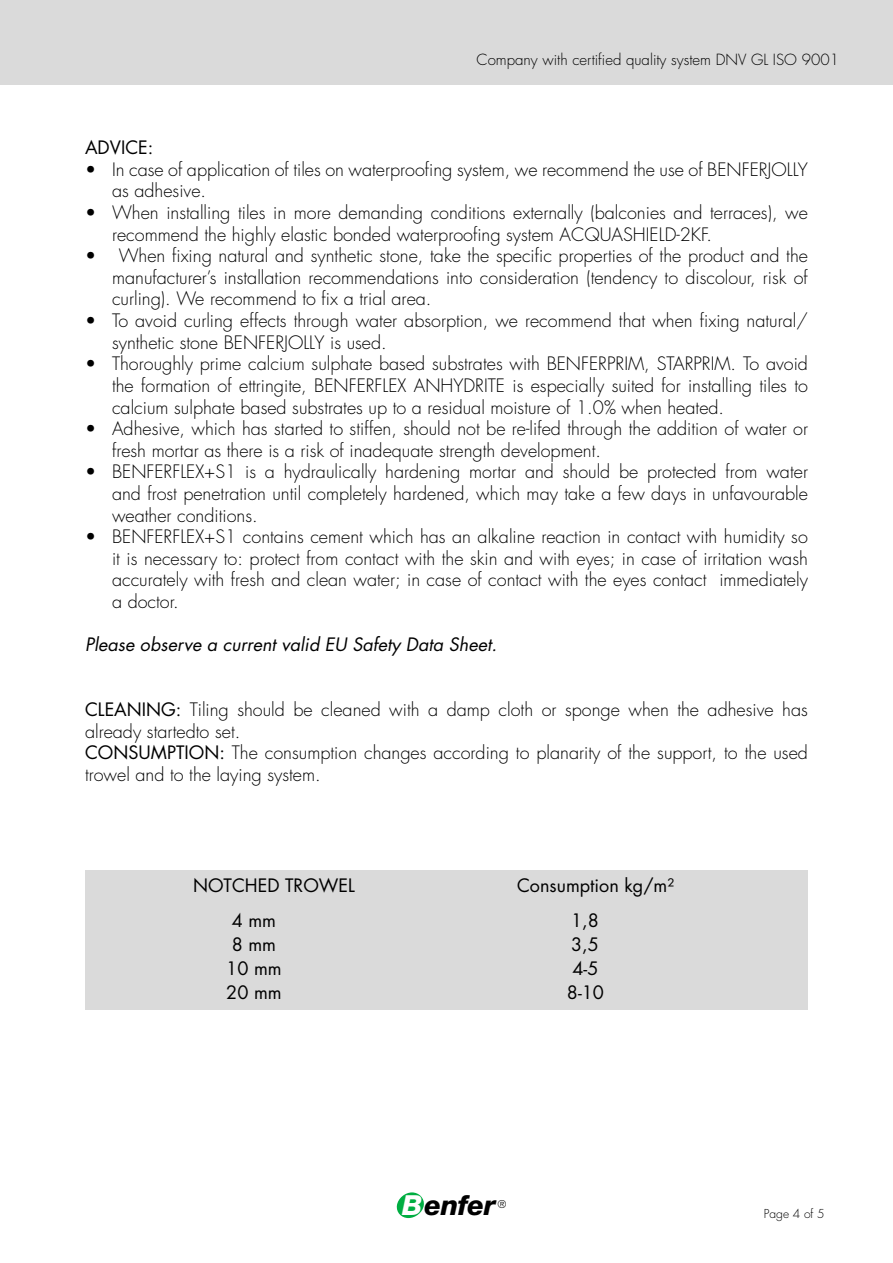
<style>
.page{position:relative;width:893px;height:1263px;background:#fff}
.page>*{position:absolute;margin:0;border:0;box-sizing:border-box;transform-origin:0 0}
.t1{font:italic 800 27.6px "Helvetica Neue";letter-spacing:-.02em;color:#000}
.t2{font:300 18px/21.6px "Futura";color:#000}
.t3{font:italic 18px "Futura CE";color:#000}
.t4{font:18px "Futura";color:#000}
.t5{font:18px "Futura CE";color:#000}
.t6{font:300 15px "Futura";color:#000}
.t7{font:300 12px "Futura";color:#000}
.t8{font:300 10.5px "Futura";color:#000}
.s1{font-weight:400}
.s2{color:#fff}
</style>
<div class="page">
<svg style="left:396px;top:1192px;width:28px;height:26px"></svg>
<div style="left:0;top:0;width:893px;height:85px;background:#dadada"></div>
<div style="left:85px;top:870px;width:723px;height:139px;background:#dadada"></div>
<p class="t6" style="left:477px;top:50px;width:364px">Company with certified quality system DNV GL ISO 9001</p>
<p class="t4" style="left:85px;top:135px;width:70px">ADVICE:</p>
<p class="t2" style="left:112px;top:159px;width:697px;text-indent:-27px">• In case of application of tiles on waterproofing system, we recommend the use of BENFERJOLLY as adhesive.</p>
<p class="t2" style="left:112px;top:202px;width:697px;text-indent:-27px">• When installing tiles in more demanding conditions externally (balconies and terraces), we recommend the highly elastic bonded waterproofing system ACQUASHIELD-2KF.</p>
<p class="t2" style="left:112px;top:245px;width:697px;text-align:justify;text-indent:-27px">• When fixing natural and synthetic stone, take the specific properties of the product and the manufacturer’s installation recommendations into consideration (tendency to discolour, risk of curling). We recommend to fix a trial area.</p>
<p class="t2" style="left:112px;top:310px;width:697px;text-indent:-27px">• To avoid curling effects through water absorption, we recommend that when fixing natural/ synthetic stone BENFERJOLLY is used.</p>
<p class="t2" style="left:112px;top:353px;width:697px;text-align:justify;text-indent:-27px">• Thoroughly prime calcium sulphate based substrates with BENFERPRIM, STARPRIM. To avoid the formation of ettringite, BENFERFLEX ANHYDRITE is especially suited for installing tiles to calcium sulphate based substrates up to a residual moisture of 1.0% when heated.</p>
<p class="t2" style="left:112px;top:418px;width:697px;text-indent:-27px">• Adhesive, which has started to stiffen, should not be re-lifed through the addition of water or fresh mortar as there is a risk of inadequate strength development.</p>
<p class="t2" style="left:112px;top:461px;width:697px;text-align:justify;text-indent:-27px">• BENFERFLEX+S1 is a hydraulically hardening mortar and should be protected from water and frost penetration until completely hardened, which may take a few days in unfavourable weather conditions.</p>
<p class="t2" style="left:112px;top:526px;width:697px;text-align:justify;text-indent:-27px">• BENFERFLEX+S1 contains cement which has an alkaline reaction in contact with humidity so it is necessary to: protect from contact with the skin and with eyes; in case of irritation wash accurately with fresh and clean water; in case of contact with the eyes contact immediately a doctor.</p>
<p class="t3" style="left:85px;top:633px;width:413px">Please observe a current valid EU Safety Data Sheet.</p>
<p class="t2" style="left:85px;top:699px;width:724px"><span class="s1">CLEANING:</span> Tiling should be cleaned with a damp cloth or sponge when the adhesive has already startedto set.<br><span class="s1">CONSUMPTION:</span> The consumption changes according to planarity of the support, to the used trowel and to the laying system.</p>
<p class="t4" style="left:193px;top:873px;width:163px">NOTCHED TROWEL</p>
<p class="t4" style="left:517px;top:873px;width:158px">Consumption kg/m²</p>
<p class="t5" style="left:232px;top:909px;width:46px">4 mm</p>
<p class="t5" style="left:571px;top:909px;width:29px">1,8</p>
<p class="t5" style="left:232px;top:933px;width:46px">8 mm</p>
<p class="t5" style="left:571px;top:933px;width:29px">3,5</p>
<p class="t5" style="left:226px;top:957px;width:57px">10 mm</p>
<p class="t5" style="left:572px;top:957px;width:27px">4-5</p>
<p class="t5" style="left:226px;top:981px;width:57px">20 mm</p>
<p class="t5" style="left:567px;top:981px;width:39px">8-10</p>
<h1 class="t1" style="left:402px;top:1189px;width:95px"><span class="s2">B</span>enfer</h1>
<p class="t8" style="left:498px;top:1198px;width:10px">®</p>
<p class="t7" style="left:764px;top:1206px;width:62px">Page 4 of 5</p>
</div>
